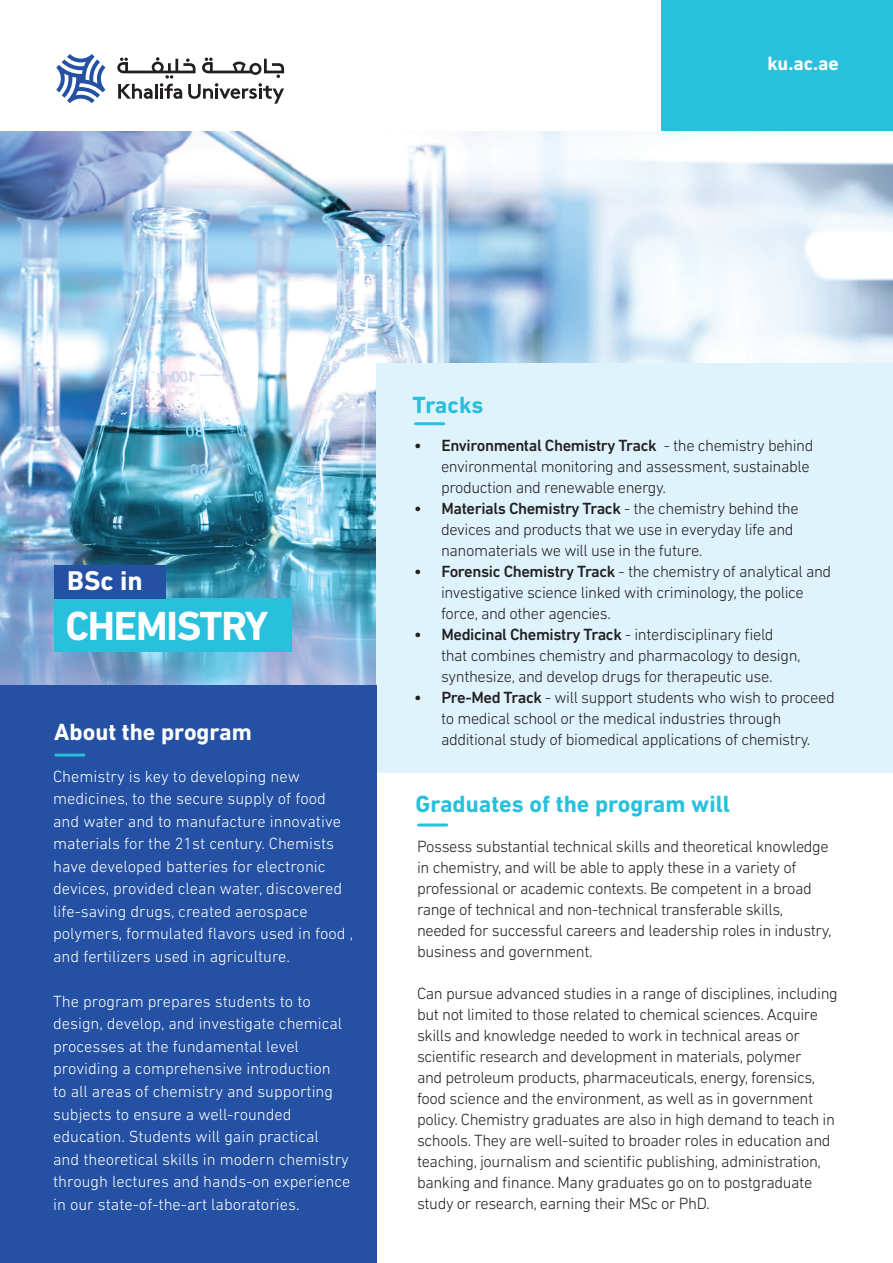
<style>
.page{position:relative;width:893px;height:1263px;background:#fff}
.page>*{position:absolute;margin:0;border:0;box-sizing:border-box;transform-origin:0 0}
.t1{font:700 41.4px "DIN Next LT Pro";letter-spacing:-.03em;color:#fff}
.t2{font:700 27.6px "DIN Next LT Pro";color:#fff}
.t3{font:700 23.85px "DIN Next LT Pro";color:#28c0dc}
.t4{font:700 23.85px "DIN Next LT Pro";color:#fff}
.t5{font:700 19.65px "DIN Next LT Pro";color:#fff}
.t6{font:300 16.5px/21px "DIN Next LT Pro";letter-spacing:-.025em;color:#231f20}
.t7{font:300 16.5px/22.5px "DIN Next LT Pro";color:#fff}
.s1{font-weight:500}
</style>
<div class="page">
<div style="left:661px;top:0;width:232px;height:306px;background:#28c0dc"></div>
<img style="left:0;top:131px;width:893px;height:554px">
<div style="left:376px;top:364px;width:517px;height:899px;background:#dff3fc"></div>
<div style="left:376px;top:773px;width:517px;height:490px;background:#fff"></div>
<div style="left:0;top:685px;width:376px;height:578px;background:#2451a3"></div>
<svg style="left:56px;top:54px;width:49px;height:49px"></svg>
<svg style="left:117px;top:57px;width:167px;height:47px"></svg>
<hr style="left:416px;top:422px;width:28px;height:3px;background:#28c0dc">
<hr style="left:418px;top:823px;width:29px;height:3px;background:#28c0dc">
<hr style="left:56px;top:753px;width:28px;height:3px;background:#28c0dc">
<div style="left:54px;top:598px;width:238px;height:54px;background:#28c0dc"></div>
<div style="left:54px;top:565px;width:112px;height:33px;background:#2451a3"></div>
<p class="t5" style="left:767px;top:52px;width:73px">ku.ac.ae</p>
<h2 class="t2" style="left:67px;top:565px;width:77px">BSc in</h2>
<h1 class="t1" style="left:65px;top:602px;width:204px">CHEMISTRY</h1>
<h3 class="t4" style="left:54px;top:718px;width:199px">About the program</h3>
<p class="t7" style="left:53px;top:765px;width:302px">Chemistry is key to developing new medicines, to the secure supply of food and water and to manufacture innovative materials for the 21st century. Chemists have developed batteries for electronic devices, provided clean water, discovered life-saving drugs, created aerospace polymers, formulated flavors used in food , and fertilizers used in agriculture.</p>
<p class="t7" style="left:53px;top:990px;width:299px">The program prepares students to to design, develop, and investigate chemical processes at the fundamental level providing a comprehensive introduction<br>to all areas of chemistry and supporting subjects to ensure a well-rounded education. Students will gain practical<br>and theoretical skills in modern chemistry through lectures and hands-on experience in our state-of-the-art laboratories.</p>
<h3 class="t3" style="left:412px;top:391px;width:72px">Tracks</h3>
<p class="t6" style="left:441px;top:435px;width:374px;text-indent:-27px"><span class="s1">• Environmental Chemistry Track</span> - the chemistry behind environmental monitoring and assessment, sustainable production and renewable energy.</p>
<p class="t6" style="left:441px;top:498px;width:359px;text-indent:-27px"><span class="s1">• Materials Chemistry Track</span> - the chemistry behind the devices and products that we use in everyday life and nanomaterials we will use in the future.</p>
<p class="t6" style="left:441px;top:561px;width:392px;text-indent:-27px"><span class="s1">• Forensic Chemistry Track</span> - the chemistry of analytical and investigative science linked with criminology, the police force, and other agencies.</p>
<p class="t6" style="left:441px;top:624px;width:361px;text-indent:-27px"><span class="s1">• Medicinal Chemistry Track</span> - interdisciplinary field that combines chemistry and pharmacology to design, synthesize, and develop drugs for therapeutic use.</p>
<p class="t6" style="left:441px;top:687px;width:395px;text-indent:-27px"><span class="s1">• Pre-Med Track</span> - will support students who wish to proceed to medical school or the medical industries through additional study of biomedical applications of chemistry.</p>
<h3 class="t3" style="left:416px;top:789px;width:316px">Graduates of the program will</h3>
<p class="t6" style="left:417px;top:835px;width:416px">Possess substantial technical skills and theoretical knowledge in chemistry, and will be able to apply these in a variety of professional or academic contexts. Be competent in a broad range of technical and non-technical transferable skills, needed for successful careers and leadership roles in industry, business and government.</p>
<p class="t6" style="left:417px;top:982px;width:422px">Can pursue advanced studies in a range of disciplines, including but not limited to those related to chemical sciences. Acquire skills and knowledge needed to work in technical areas or scientific research and development in materials, polymer<br>and petroleum products, pharmaceuticals, energy, forensics, food science and the environment, as well as in government policy. Chemistry graduates are also in high demand to teach in schools. They are well-suited to broader roles in education and teaching, journalism and scientific publishing, administration, banking and finance. Many graduates go on to postgraduate study or research, earning their MSc or PhD.</p>
</div>
